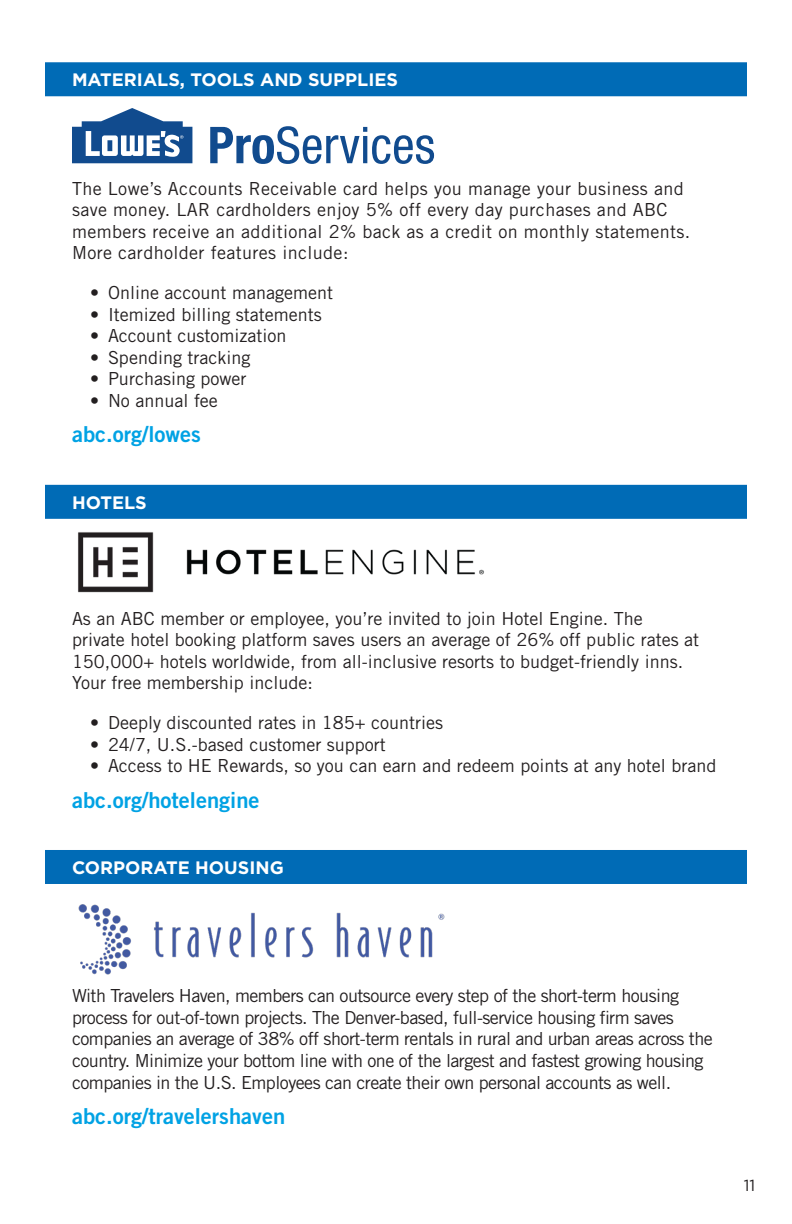
<style>
.page{position:relative;width:792px;height:1224px;background:#fff}
.page>*{position:absolute;margin:0;border:0;box-sizing:border-box;transform-origin:0 0}
.t1{font:22px "Trade Gothic LT Std Bd 2";color:#00a2e4}
.Body{font:18px/21.6px "Trade Gothic LT Std";letter-spacing:-.03em;color:#231f20}
.indent{font:18px "Trade Gothic LT Std";color:#231f20}
.Body-2{font:18px/21.6px "Trade Gothic LT Std";color:#231f20}
.Body-3{font:18px/21.6px "Trade Gothic LT Std";letter-spacing:.02em;color:#231f20}
.t2{font:700 18px "Gotham";color:#fff}
.t3{font:16px "Gotham";color:#231f20}
</style>
<div class="page">
<div style="left:45px;top:62px;width:702px;height:34px;background:#006bb6"></div>
<div style="left:45px;top:485px;width:702px;height:34px;background:#006bb6"></div>
<div style="left:45px;top:850px;width:702px;height:34px;background:#006bb6"></div>
<svg style="left:72px;top:108px;width:120px;height:55px"></svg>
<svg style="left:210px;top:126px;width:224px;height:38px"></svg>
<img style="left:78px;top:532px;width:406px;height:61px">
<img style="left:78px;top:904px;width:367px;height:71px">
<p class="t2" style="left:72px;top:68px;width:328px">MATERIALS, TOOLS AND SUPPLIES</p>
<p class="Body-3" style="left:72px;top:177px;width:620px">The Lowe’s Accounts Receivable card helps you manage your business and save money. LAR cardholders enjoy 5% off every day purchases and ABC members receive an additional 2% back as a credit on monthly statements.<br>More cardholder features include:</p>
<p class="indent" style="left:90px;top:282px;width:245px">• Online account management</p>
<p class="indent" style="left:90px;top:303px;width:233px">• Itemized billing statements</p>
<p class="indent" style="left:90px;top:325px;width:198px">• Account customization</p>
<p class="indent" style="left:90px;top:346px;width:162px">• Spending tracking</p>
<p class="indent" style="left:90px;top:368px;width:158px">• Purchasing power</p>
<p class="indent" style="left:90px;top:390px;width:129px">• No annual fee</p>
<p class="t1" style="left:72px;top:421px;width:130px">abc.org/lowes</p>
<p class="t2" style="left:72px;top:491px;width:76px">HOTELS</p>
<p class="Body-2" style="left:72px;top:607px;width:629px">As an ABC member or employee, you’re invited to join Hotel Engine. The private hotel booking platform saves users an average of 26% off public rates at 150,000+ hotels worldwide, from all-inclusive resorts to budget-friendly inns.<br>Your free membership include:</p>
<p class="indent" style="left:90px;top:712px;width:355px">• Deeply discounted rates in 185+ countries</p>
<p class="indent" style="left:90px;top:733px;width:297px">• 24/7, U.S.-based customer support</p>
<p class="indent" style="left:90px;top:755px;width:628px">• Access to HE Rewards, so you can earn and redeem points at any hotel brand</p>
<p class="t1" style="left:72px;top:786px;width:189px">abc.org/hotelengine</p>
<p class="t2" style="left:72px;top:856px;width:213px">CORPORATE HOUSING</p>
<p class="Body" style="left:72px;top:985px;width:642px">With Travelers Haven, members can outsource every step of the short-term housing process for out-of-town projects. The Denver-based, full-service housing firm saves companies an average of 38% off short-term rentals in rural and urban areas across the country. Minimize your bottom line with one of the largest and fastest growing housing companies in the U.S. Employees can create their own personal accounts as well.</p>
<p class="t1" style="left:72px;top:1103px;width:215px">abc.org/travelershaven</p>
<p class="t3" style="left:744px;top:1175px;width:13px">11</p>
</div>
